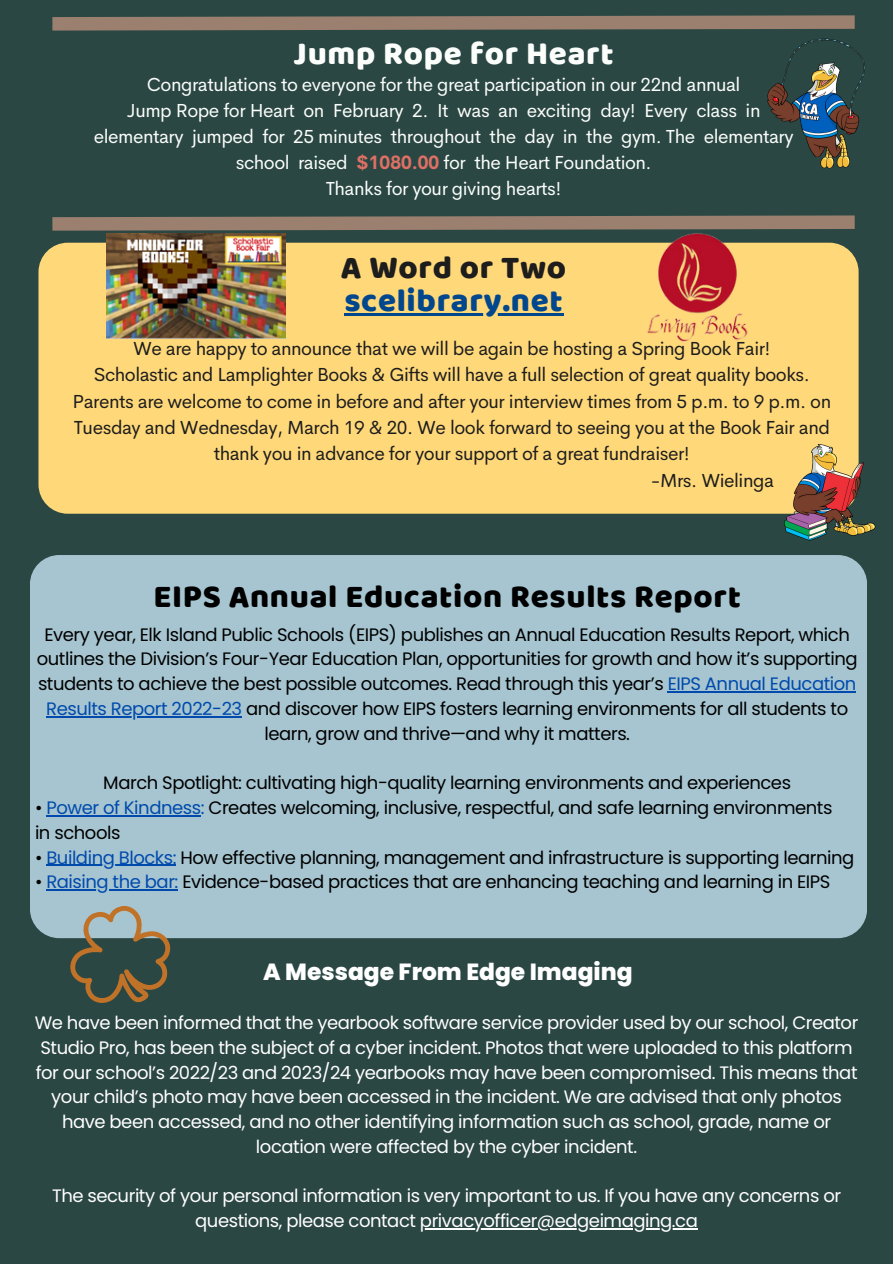
<style>
.page{position:relative;width:893px;height:1264px;background:#fff}
.page>*{position:absolute;margin:0;border:0;box-sizing:border-box;transform-origin:0 0}
.t1{font:33px "Baloo Bhai";letter-spacing:.02em;color:#000}
.t2{font:33px "Baloo Bhai";letter-spacing:.02em;color:#fbfefb}
.t3{font:33px "Baloo Bhai";letter-spacing:.02em;color:#00478d}
.t4{font:33px "Baloo Bhai";letter-spacing:.02em;color:#1d1d1d}
.t5{font:800 23.4px "Poppins";color:#fff}
.t6{font:18.9px/26.2px "Cerebri Sans";letter-spacing:-.025em;color:#1d1d1d;text-align:center}
.t7{font:18.9px/25.8px "Cerebri Sans";letter-spacing:-.025em;color:#fbfefb;text-align:center}
.t8{font:18px/24.8px "Poppins";letter-spacing:-.025em;color:#000;text-align:center}
.t9{font:18px/24.8px "Poppins";letter-spacing:-.025em;color:#fff;text-align:center}
.s1{font-weight:700;color:#df7065}
.s2{color:#004aad}
</style>
<div class="page">
<div style="left:0;top:0;width:892px;height:1263px;background:#2b4743"></div>
<svg style="left:52px;top:15px;width:803px;height:16px;background:#897668"></svg>
<svg style="left:52px;top:215px;width:803px;height:22px"></svg>
<img style="left:767px;top:38px;width:98px;height:131px">
<div style="left:38px;top:243px;width:820px;height:270px;background:#ffd879;border-radius:29px"></div>
<img style="left:643px;top:229px;width:108px;height:113px">
<img style="left:107px;top:233px;width:179px;height:105px">
<hr style="left:344px;top:313px;width:219px;height:2px;background:#00478d">
<div style="left:30px;top:555px;width:836px;height:383px;background:#a6c5d0;border-radius:29px"></div>
<img style="left:781px;top:442px;width:95px;height:99px">
<hr style="left:667px;top:691px;width:188px;height:1px;background:#004aad">
<hr style="left:46px;top:716px;width:196px;height:1px;background:#004aad">
<hr style="left:46px;top:815px;width:155px;height:1px;background:#004aad">
<hr style="left:46px;top:864px;width:130px;height:1px;background:#004aad">
<hr style="left:46px;top:889px;width:132px;height:1px;background:#004aad">
<hr style="left:420px;top:1228px;width:277px;height:1px;background:#fff">
<svg style="left:58px;top:906px;width:124px;height:97px"></svg>
<p class="t2" style="left:293px;top:33px;width:321px">Jump Rope for Heart</p>
<h1 class="t7" style="left:147px;top:72px;width:595px">Congratulations to everyone for the great participation in our 22nd annual</h1>
<p class="t7" style="left:127px;top:98px;width:635px">Jump Rope for Heart on February 2. It was an exciting day! Every class in</p>
<p class="t7" style="left:94px;top:124px;width:701px">elementary jumped for 25 minutes throughout the day in the gym. The elementary school raised <span class="s1">$1080.00</span> for the Heart Foundation.</p>
<p class="t7" style="left:325px;top:175px;width:237px">Thanks for your giving hearts!</p>
<p class="t4" style="left:341px;top:247px;width:227px">A Word or Two</p>
<p class="t3" style="left:344px;top:280px;width:220px">scelibrary.net</p>
<p class="t6" style="left:133px;top:335px;width:639px">We are happy to announce that we will be again be hosting a Spring Book Fair!</p>
<h1 class="t6" style="left:72px;top:362px;width:760px">Scholastic and Lamplighter Books &amp; Gifts will have a full selection of great quality books.<br>Parents are welcome to come in before and after your interview times from 5 p.m. to 9 p.m. on Tuesday and Wednesday, March 19 &amp; 20. We look forward to seeing you at the Book Fair and thank you in advance for your support of a great fundraiser!</h1>
<p class="t6" style="left:650px;top:467px;width:125px">-Mrs. Wielinga</p>
<p class="t1" style="left:153px;top:576px;width:589px">EIPS Annual Education Results Report</p>
<p class="t8" style="left:37px;top:622px;width:822px">Every year, Elk Island Public Schools (EIPS) publishes an Annual Education Results Report, which outlines the Division’s Four-Year Education Plan, opportunities for growth and how it’s supporting students to achieve the best possible outcomes. Read through this year’s <span class="s2">EIPS Annual Education</span></p>
<p class="t8" style="left:46px;top:696px;width:803px"><span class="s2">Results Report 2022-23</span> and discover how EIPS fosters learning environments for all students to learn, grow and thrive—and why it matters.</p>
<p class="t8" style="left:103px;top:770px;width:689px">March Spotlight: cultivating high-quality learning environments and experiences</p>
<p class="t8" style="left:35px;top:795px;width:798px">• <span class="s2">Power of Kindness:</span> Creates welcoming, inclusive, respectful, and safe learning environments</p>
<p class="t8" style="left:35px;top:820px;width:87px">in schools</p>
<p class="t8" style="left:35px;top:844px;width:820px">• <span class="s2">Building Blocks:</span> How effective planning, management and infrastructure is supporting learning</p>
<p class="t8" style="left:35px;top:869px;width:797px">• <span class="s2">Raising the bar:</span> Evidence-based practices that are enhancing teaching and learning in EIPS</p>
<p class="t5" style="left:263px;top:955px;width:371px">A Message From Edge Imaging</p>
<h2 class="t9" style="left:35px;top:1010px;width:825px">We have been informed that the yearbook software service provider used by our school, Creator Studio Pro, has been the subject of a cyber incident. Photos that were uploaded to this platform for our school’s 2022/23 and 2023/24 yearbooks may have been compromised. This means that your child’s photo may have been accessed in the incident. We are advised that only photos have been accessed, and no other identifying information such as school, grade, name or location were affected by the cyber incident.</h2>
<p class="t9" style="left:52px;top:1183px;width:790px">The security of your personal information is very important to us. If you have any concerns or questions, please contact privacyofficer@edgeimaging.ca</p>
</div>
